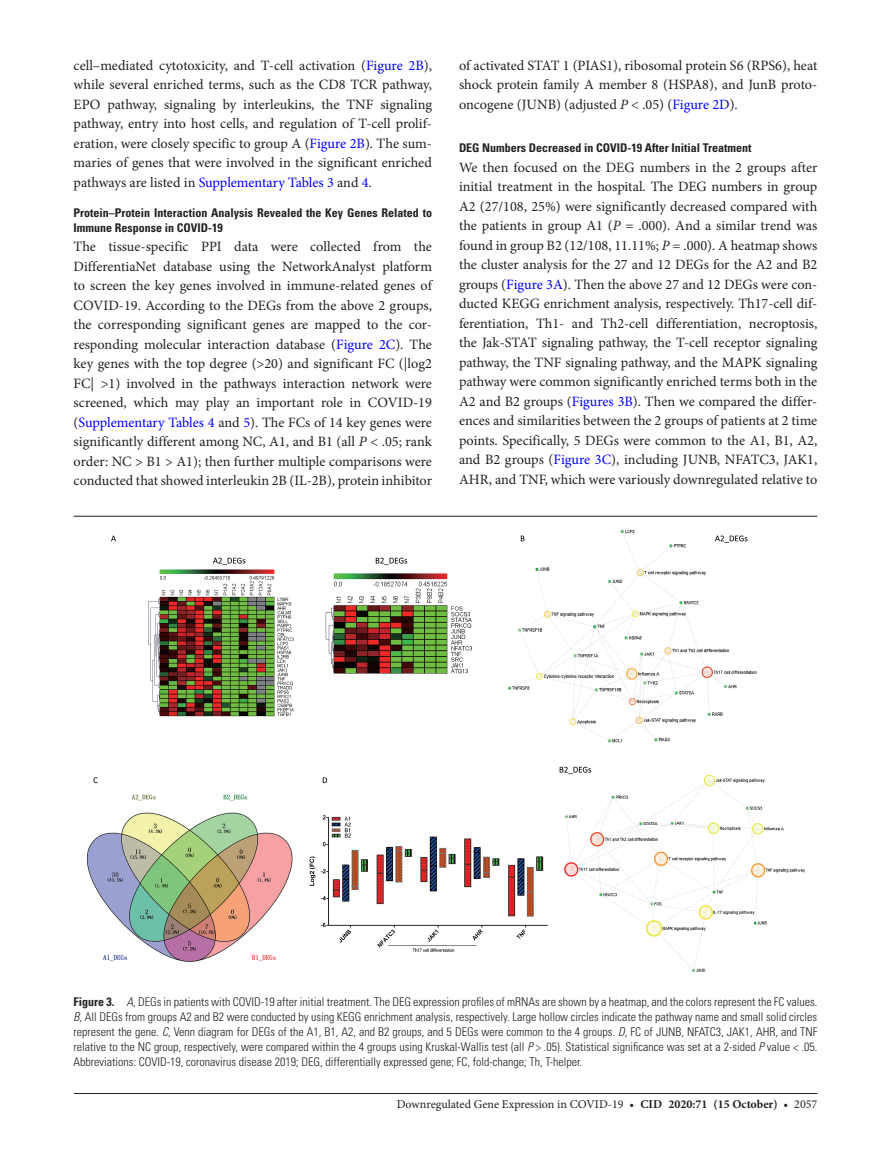
<style>
.page{position:relative;width:891px;height:1174px;background:#fff}
.page>*{position:absolute;margin:0;border:0;box-sizing:border-box;transform-origin:0 0}
.t1{font:14.25px/19.5px "Minion Pro";letter-spacing:-.005em;color:#231f20;text-align:justify}
.t2{font:300 condensed 12px/15px "Univers LT Std";color:#231f20;text-align:justify}
.t3{font:700 condensed 12px/15px "Univers LT Std";color:#231f20}
.t4{font:12px "Minion Pro";color:#231f20}
.s1{color:#00f}
.s2{font-style:italic}
.s3{font-weight:700}
</style>
<div class="page">
<hr style="left:74px;top:1093px;width:743px;height:1px;background:#231f20">
<hr style="left:74px;top:516px;width:743px;height:1px;background:#231f20">
<img style="left:86px;top:530px;width:719px;height:442px">
<p class="t1" style="left:74px;top:55px;width:360px">cell–mediated cytotoxicity, and T-cell activation (<span class="s1">Figure 2B</span>), while several enriched terms, such as the CD8 TCR pathway, EPO pathway, signaling by interleukins, the TNF signaling pathway, entry into host cells, and regulation of T-cell prolif&shy;eration, were closely specific to group A (<span class="s1">Figure 2B</span>). The sum&shy;maries of genes that were involved in the significant enriched pathways are listed in <span class="s1">Supplementary Tables 3</span> and <span class="s1">4</span>.</p>
<p class="t3" style="left:74px;top:205px;width:360px">Protein–Protein Interaction Analysis Revealed the Key Genes Related to<br>Immune Response in COVID-19</p>
<p class="t1" style="left:74px;top:237px;width:360px">The tissue-specific PPI data were collected from the DifferentiaNet database using the NetworkAnalyst platform to screen the key genes involved in immune-related genes of COVID-19. According to the DEGs from the above 2 groups, the corresponding significant genes are mapped to the cor&shy;responding molecular interaction database (<span class="s1">Figure 2C</span>). The key genes with the top degree (&gt;20) and significant FC (|log2<br>FC| &gt;1) involved in the pathways interaction network were screened, which may play an important role in COVID-19 (<span class="s1">Supplementary Tables 4</span> and <span class="s1">5</span>). The FCs of 14 key genes were significantly different among NC, A1, and B1 (all <span class="s2">P</span> &lt; .05; rank order: NC &gt; B1 &gt; A1); then further multiple comparisons were conducted that showed interleukin 2B (IL-2B), protein inhibitor</p>
<p class="t1" style="left:459px;top:55px;width:360px">of activated STAT 1 (PIAS1), ribosomal protein S6 (RPS6), heat shock protein family A member 8 (HSPA8), and JunB proto&shy;oncogene (JUNB) (adjusted <span class="s2">P</span> &lt; .05) (<span class="s1">Figure 2D</span>).</p>
<p class="t3" style="left:459px;top:140px;width:294px">DEG Numbers Decreased in COVID-19 After Initial Treatment</p>
<p class="t1" style="left:459px;top:157px;width:360px">We then focused on the DEG numbers in the 2 groups after initial treatment in the hospital. The DEG numbers in group A2 (27/108, 25%) were significantly decreased compared with the patients in group A1 (<span class="s2">P</span> = .000). And a similar trend was found in group B2 (12/108, 11.11%; <span class="s2">P</span> = .000). A heatmap shows the cluster analysis for the 27 and 12 DEGs for the A2 and B2 groups (<span class="s1">Figure 3A</span>). Then the above 27 and 12 DEGs were con&shy;ducted KEGG enrichment analysis, respectively. Th17-cell dif&shy;ferentiation, Th1- and Th2-cell differentiation, necroptosis, the Jak-STAT signaling pathway, the T-cell receptor signaling pathway, the TNF signaling pathway, and the MAPK signaling pathway were common significantly enriched terms both in the A2 and B2 groups (<span class="s1">Figures 3B</span>). Then we compared the differ&shy;ences and similarities between the 2 groups of patients at 2 time points. Specifically, 5 DEGs were common to the A1, B1, A2, and B2 groups (<span class="s1">Figure 3C</span>), including JUNB, NFATC3, JAK1, AHR, and TNF, which were variously downregulated relative to</p>
<p class="t2" style="left:74px;top:995px;width:745px"><span class="s3">Figure 3.</span> <span class="s2">A</span>, DEGs in patients with COVID-19 after initial treatment. The DEG expression profiles of mRNAs are shown by a heatmap, and the colors represent the FC values.<br><span class="s2">B</span>, All DEGs from groups A2 and B2 were conducted by using KEGG enrichment analysis, respectively. Large hollow circles indicate the pathway name and small solid circles represent the gene. <span class="s2">C</span>, Venn diagram for DEGs of the A1, B1, A2, and B2 groups, and 5 DEGs were common to the 4 groups. <span class="s2">D</span>, FC of JUNB, NFATC3, JAK1, AHR, and TNF relative to the NC group, respectively, were compared within the 4 groups using Kruskal-Wallis test (all <span class="s2">P</span> &gt; .05). Statistical significance was set at a 2-sided <span class="s2">P</span> value &lt; .05.<br>Abbreviations: COVID-19, coronavirus disease 2019; DEG, differentially expressed gene; FC, fold-change; Th, T-helper.</p>
<p class="t4" style="left:397px;top:1096px;width:422px">Downregulated Gene Expression in COVID-19 • <span class="s3">cid 2020:71 (15 October)</span> • 2057</p>
</div>
